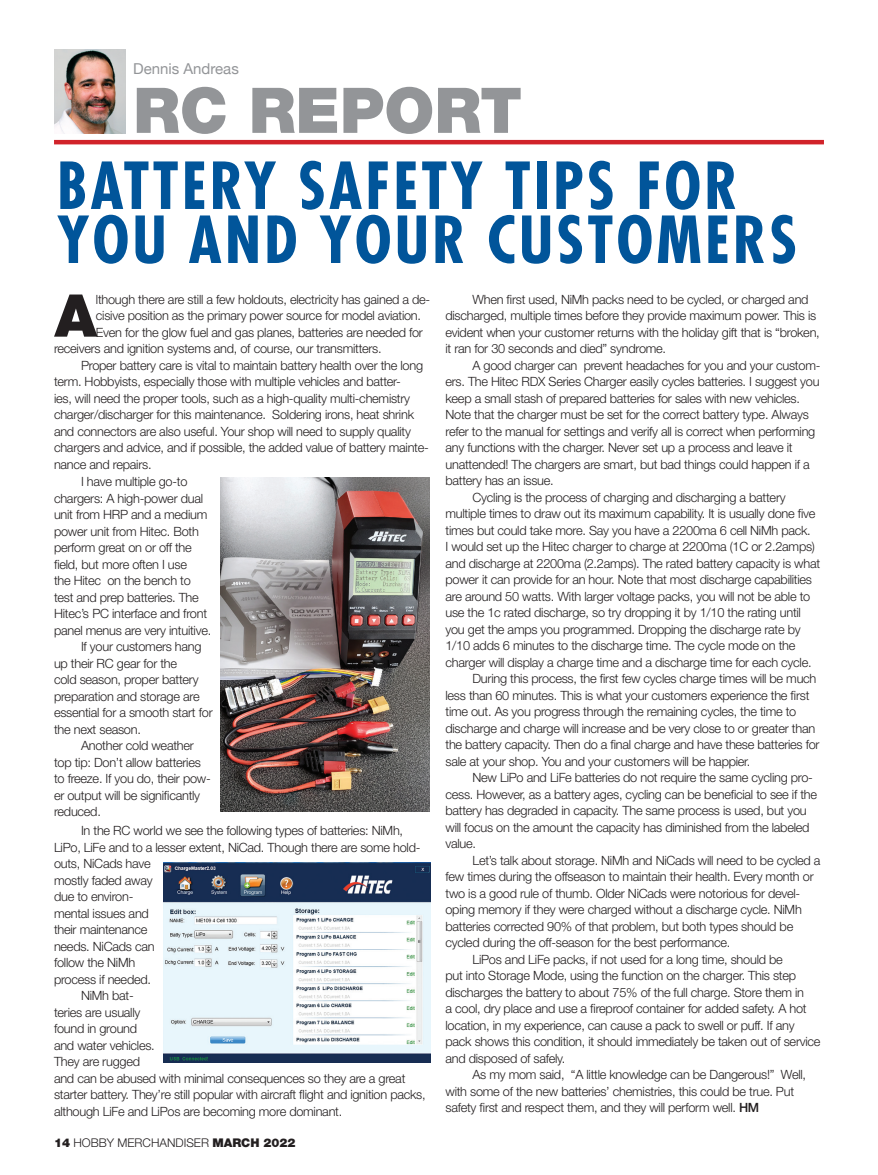
<style>
.page{position:relative;width:878px;height:1175px;background:#fff}
.page>*{position:absolute;margin:0;border:0;box-sizing:border-box;transform-origin:0 0}
.BODY_COPY{font:700 condensed 63px/54px "Futura";letter-spacing:.05em;color:#01559a}
.DEPT_HEADER{font:900 63px "Helvetica Neue";color:#939598}
.BODY_COPY-2{font:900 58.95px "Helvetica Neue";color:#231f20}
.BY_LINE{font:15px "Helvetica Neue";color:#939598}
.BODY_COPY-3{font:300 12.75px/16.5px "Helvetica Neue";letter-spacing:-.02em;color:#231f20}
.t1{font:300 12px "Helvetica Neue";color:#231f20}
.s1{font-weight:500}
.s2{font-weight:900}
</style>
<div class="page">
<hr style="left:54px;top:140px;width:770px;height:4px;background:#d1232a">
<img style="left:54px;top:50px;width:72px;height:83px">
<img style="left:220px;top:477px;width:210px;height:334px">
<img style="left:163px;top:863px;width:267px;height:199px">
<p class="BY_LINE" style="left:133px;top:58px;width:107px">Dennis Andreas</p>
<p class="DEPT_HEADER" style="left:133px;top:73px;width:390px">RC REPORT</p>
<p class="BODY_COPY" style="left:57px;top:159px;width:741px">BATTERY SAFETY TIPS FOR<br>YOU AND YOUR CUSTOMERS</p>
<p class="BODY_COPY-3" style="left:445px;top:290px;width:376px;text-indent:27px">When first used, NiMh packs need to be cycled, or charged and discharged, multiple times before they provide maximum power. This is evident when your customer returns with the holiday gift that is “broken, it ran for 30 seconds and died” syndrome.</p>
<p class="BODY_COPY-3" style="left:445px;top:356px;width:376px;text-indent:27px">A good charger can prevent headaches for you and your custom&shy;ers. The Hitec RDX Series Charger easily cycles batteries. I suggest you keep a small stash of prepared batteries for sales with new vehicles.<br>Note that the charger must be set for the correct battery type. Always refer to the manual for settings and verify all is correct when performing any functions with the charger. Never set up a process and leave it unattended! The chargers are smart, but bad things could happen if a battery has an issue.</p>
<p class="BODY_COPY-3" style="left:445px;top:488px;width:376px;text-indent:27px">Cycling is the process of charging and discharging a battery multiple times to draw out its maximum capability. It is usually done five times but could take more. Say you have a 2200ma 6 cell NiMh pack.<br>I would set up the Hitec charger to charge at 2200ma (1C or 2.2amps) and discharge at 2200ma (2.2amps). The rated battery capacity is what power it can provide for an hour. Note that most discharge capabilities are around 50 watts. With larger voltage packs, you will not be able to use the 1c rated discharge, so try dropping it by 1/10 the rating until you get the amps you programmed. Dropping the discharge rate by 1/10 adds 6 minutes to the discharge time. The cycle mode on the charger will display a charge time and a discharge time for each cycle.</p>
<p class="BODY_COPY-3" style="left:445px;top:670px;width:375px;text-indent:27px">During this process, the first few cycles charge times will be much less than 60 minutes. This is what your customers experience the first time out. As you progress through the remaining cycles, the time to discharge and charge will increase and be very close to or greater than the battery capacity. Then do a final charge and have these batteries for sale at your shop. You and your customers will be happier.</p>
<p class="BODY_COPY-3" style="left:445px;top:769px;width:373px;text-indent:27px">New LiPo and LiFe batteries do not require the same cycling pro&shy;cess. However, as a battery ages, cycling can be beneficial to see if the battery has degraded in capacity. The same process is used, but you will focus on the amount the capacity has diminished from the labeled value.</p>
<p class="BODY_COPY-3" style="left:445px;top:851px;width:376px;text-indent:27px">Let’s talk about storage. NiMh and NiCads will need to be cycled a few times during the offseason to maintain their health. Every month or two is a good rule of thumb. Older NiCads were notorious for devel&shy;oping memory if they were charged without a discharge cycle. NiMh batteries corrected 90% of that problem, but both types should be cycled during the off-season for the best performance.</p>
<p class="BODY_COPY-3" style="left:445px;top:950px;width:376px;text-indent:27px">LiPos and LiFe packs, if not used for a long time, should be<br>put into Storage Mode, using the function on the charger. This step discharges the battery to about 75% of the full charge. Store them in<br>a cool, dry place and use a fireproof container for added safety. A hot location, in my experience, can cause a pack to swell or puff. If any pack shows this condition, it should immediately be taken out of service and disposed of safely.</p>
<p class="BODY_COPY-3" style="left:445px;top:1066px;width:362px;text-indent:27px">As my mom said, “A little knowledge can be Dangerous!” Well, with some of the new batteries’ chemistries, this could be true. Put safety first and respect them, and they will perform well. <span class="s1">HM</span></p>
<p class="BODY_COPY-2" style="left:54px;top:280px;width:44px">A</p>
<p class="BODY_COPY-3" style="left:96px;top:290px;width:336px">lthough there are still a few holdouts, electricity has gained a de-</p>
<p class="BODY_COPY-3" style="left:96px;top:307px;width:326px">cisive position as the primary power source for model aviation.</p>
<p class="BODY_COPY-3" style="left:96px;top:323px;width:328px">Even for the glow fuel and gas planes, batteries are needed for</p>
<p class="BODY_COPY-3" style="left:54px;top:340px;width:329px">receivers and ignition systems and, of course, our transmitters.</p>
<p class="BODY_COPY-3" style="left:54px;top:356px;width:376px;text-indent:27px">Proper battery care is vital to maintain battery health over the long term. Hobbyists, especially those with multiple vehicles and batter-<br>ies, will need the proper tools, such as a high-quality multi-chemistry charger/discharger for this maintenance. Soldering irons, heat shrink and connectors are also useful. Your shop will need to supply quality chargers and advice, and if possible, the added value of battery mainte&shy;nance and repairs.</p>
<p class="BODY_COPY-3" style="left:54px;top:473px;width:159px;text-indent:27px">I have multiple go-to chargers: A high-power dual unit from HRP and a medium power unit from Hitec. Both perform great on or off the field, but more often I use<br>the Hitec on the bench to test and prep batteries. The<br>Hitec’s PC interface and front panel menus are very intuitive.</p>
<p class="BODY_COPY-3" style="left:54px;top:638px;width:160px;text-indent:27px">If your customers hang up their RC gear for the<br>cold season, proper battery preparation and storage are essential for a smooth start for the next season.</p>
<p class="BODY_COPY-3" style="left:54px;top:737px;width:158px;text-indent:27px">Another cold weather top tip: Don’t allow batteries to freeze. If you do, their pow&shy;er output will be significantly reduced.</p>
<p class="BODY_COPY-3" style="left:54px;top:822px;width:368px;text-indent:27px">In the RC world we see the following types of batteries: NiMh,<br>LiPo, LiFe and to a lesser extent, NiCad. Though there are some hold&shy;outs, NiCads have<br>mostly faded away<br>due to environ-<br>mental issues and<br>their maintenance<br>needs. NiCads can<br>follow the NiMh<br>process if needed.</p>
<p class="BODY_COPY-3" style="left:54px;top:987px;width:373px;text-indent:27px">NiMh bat-<br>teries are usually<br>found in ground<br>and water vehicles.<br>They are rugged<br>and can be abused with minimal consequences so they are a great starter battery. They’re still popular with aircraft flight and ignition packs, although LiFe and LiPos are becoming more dominant.</p>
<p class="t1" style="left:54px;top:1135px;width:243px"><span class="s2">14</span> HOBBY MERCHANDISER <span class="s2">MARCH 2022</span></p>
</div>
